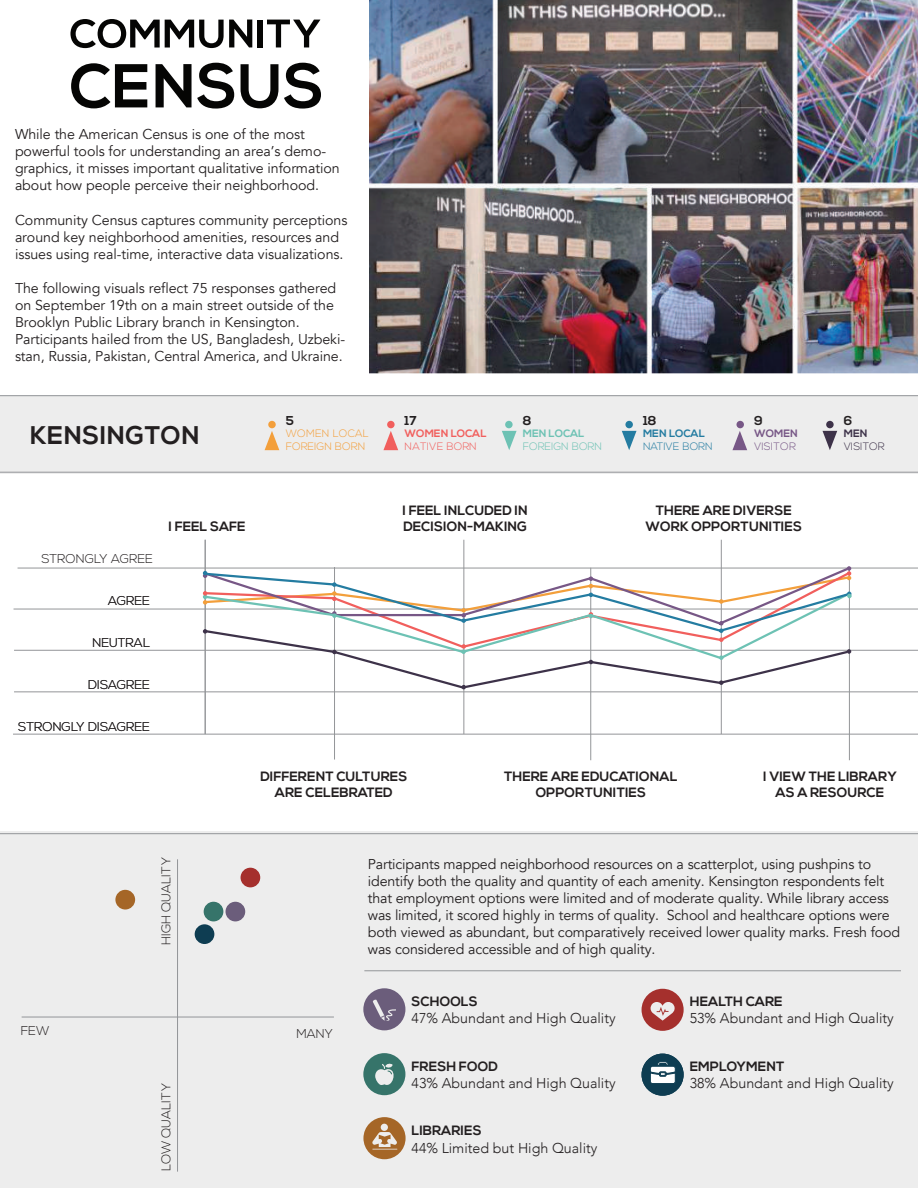
<style>
.page{position:relative;width:918px;height:1188px;background:#fff}
.page>*{position:absolute;margin:0;border:0;box-sizing:border-box;transform-origin:0 0}
.t1{font:700 25.5px "Nexa";letter-spacing:.02em;color:#231f20}
.t2{font:14.25px/17.1px "Avenir";letter-spacing:-.005em;color:#231f20}
.t3{font:300 14.25px "Avenir";color:#231f20}
.t4{font:700 13.5px/16.2px "Nexa";color:#231f20;text-align:center}
.t5{font:700 12.9px "Nexa";color:#231f20}
.t6{font:300 12.75px "Nexa";color:#231f20}
.t7{font:300 10.65px/12.9px "Nexa";letter-spacing:.01em;color:#f39f3b}
.t8{font:300 10.65px "Nexa";color:#6dc2b4}
.t9{font:300 10.65px "Nexa";color:#247ca1}
.t10{font:700 10.65px "Nexa";color:#f15f5d}
.t11{font:300 10.65px "Nexa";letter-spacing:.02em;color:#f15f5d}
.t12{font:700 10.65px "Nexa";color:#6dc2b4}
.t13{font:700 10.65px "Nexa";color:#247ca1}
.t14{font:300 10.65px "Nexa";color:#3d3249}
.t15{font:300 10.65px "Nexa";letter-spacing:.02em;color:#775786}
.t16{font:700 10.65px "Nexa";color:#775786}
.t17{font:700 10.65px "Nexa";color:#3d3249}
</style>
<div class="page">
<div style="left:0;top:831px;width:918px;height:357px;background:#ededed"></div>
<div style="left:0;top:395px;width:918px;height:78px;background:#ededed"></div>
<svg style="left:70px;top:19px;width:182px;height:29px"></svg>
<div style="left:257px;top:20px;width:5px;height:27px;background:#050504"></div>
<svg style="left:267px;top:20px;width:53px;height:27px"></svg>
<svg style="left:71px;top:63px;width:76px;height:45px"></svg>
<svg style="left:156px;top:63px;width:78px;height:46px"></svg>
<svg style="left:241px;top:64px;width:37px;height:44px"></svg>
<svg style="left:284px;top:63px;width:37px;height:46px"></svg>
<hr style="left:18px;top:568px;width:900px;height:1px;background:#939598">
<hr style="left:177px;top:859px;width:1px;height:313px;background:#939598">
<hr style="left:22px;top:1017px;width:312px;height:1px;background:#939598">
<svg style="left:363px;top:988px;width:42px;height:42px"></svg>
<svg style="left:363px;top:1053px;width:42px;height:42px"></svg>
<svg style="left:642px;top:989px;width:42px;height:42px"></svg>
<hr style="left:364px;top:970px;width:537px;height:1px;background:#939598">
<hr style="left:0;top:395px;width:918px;height:1px;background:#939598">
<hr style="left:0;top:472px;width:918px;height:1px;background:#939598">
<hr style="left:0;top:833px;width:918px;height:1px;background:#939598">
<div style="left:505px;top:421px;width:8px;height:7px;background:#6dc2b4;border-radius:50%"></div>
<svg style="left:732px;top:431px;width:15px;height:19px"></svg>
<div style="left:268px;top:421px;width:8px;height:7px;background:#f39f3b;border-radius:50%"></div>
<svg style="left:265px;top:431px;width:14px;height:19px"></svg>
<div style="left:625px;top:421px;width:8px;height:7px;background:#247ca1;border-radius:50%"></div>
<svg style="left:622px;top:431px;width:15px;height:19px"></svg>
<div style="left:826px;top:421px;width:8px;height:7px;background:#3d3249;border-radius:50%"></div>
<svg style="left:823px;top:431px;width:14px;height:19px"></svg>
<div style="left:387px;top:421px;width:8px;height:7px;background:#f15f5d;border-radius:50%"></div>
<svg style="left:383px;top:431px;width:15px;height:19px"></svg>
<div style="left:736px;top:421px;width:8px;height:7px;background:#775786;border-radius:50%"></div>
<svg style="left:502px;top:431px;width:15px;height:19px"></svg>
<hr style="left:13px;top:734px;width:905px;height:1px;background:#939598">
<svg style="left:363px;top:1117px;width:43px;height:42px"></svg>
<svg style="left:642px;top:1054px;width:42px;height:42px"></svg>
<hr style="left:463px;top:540px;width:1px;height:194px;background:#939598">
<hr style="left:14px;top:650px;width:904px;height:1px;background:#939598">
<hr style="left:14px;top:609px;width:904px;height:1px;background:#939598">
<hr style="left:205px;top:540px;width:1px;height:194px;background:#939598">
<hr style="left:334px;top:567px;width:1px;height:193px;background:#939598">
<hr style="left:590px;top:568px;width:1px;height:192px;background:#939598">
<hr style="left:721px;top:540px;width:1px;height:194px;background:#939598">
<hr style="left:849px;top:568px;width:1px;height:192px;background:#939598">
<hr style="left:14px;top:691px;width:904px;height:1px;background:#939598">
<svg style="left:203px;top:566px;width:649px;height:124px"></svg>
<div style="left:241px;top:868px;width:19px;height:19px;background:#a5302d;border-radius:50%"></div>
<div style="left:115px;top:890px;width:20px;height:20px;background:#a56627;border-radius:50%"></div>
<div style="left:195px;top:924px;width:19px;height:20px;background:#0e3d52;border-radius:50%"></div>
<div style="left:204px;top:902px;width:19px;height:19px;background:#36746a;border-radius:50%"></div>
<div style="left:226px;top:902px;width:19px;height:19px;background:#6b5d7b;border-radius:50%"></div>
<img style="left:369px;top:0;width:549px;height:374px">
<p class="t2" style="left:15px;top:126px;width:326px">While the American Census is one of the most powerful tools for understanding an area’s demo&shy;graphics, it misses important qualitative information about how people perceive their neighborhood.</p>
<p class="t2" style="left:15px;top:211px;width:334px">Community Census captures community perceptions around key neighborhood amenities, resources and issues using real-time, interactive data visualizations.</p>
<p class="t2" style="left:15px;top:280px;width:332px">The following visuals reflect 75 responses gathered on September 19th on a main street outside of the Brooklyn Public Library branch in Kensington.<br>Participants hailed from the US, Bangladesh, Uzbeki&shy;stan, Russia, Pakistan, Central America, and Ukraine.</p>
<h1 class="t1" style="left:30px;top:421px;width:171px">KENSINGTON</h1>
<p class="t6" style="left:41px;top:552px;width:113px">STRONGLY AGREE</p>
<p class="t6" style="left:108px;top:593px;width:43px">AGREE</p>
<p class="t6" style="left:92px;top:635px;width:59px">NEUTRAL</p>
<p class="t6" style="left:88px;top:677px;width:63px">DISAGREE</p>
<p class="t6" style="left:18px;top:719px;width:133px">STRONGLY DISAGREE</p>
<p class="t4" style="left:169px;top:519px;width:79px">I FEEL SAFE</p>
<p class="t5" style="left:286px;top:413px;width:10px">5</p>
<p class="t7" style="left:286px;top:428px;width:84px">WOMEN LOCAL<br>FOREIGN BORN</p>
<p class="t5" style="left:405px;top:413px;width:14px">17</p>
<p class="t10" style="left:405px;top:427px;width:84px">WOMEN LOCAL</p>
<p class="t11" style="left:405px;top:440px;width:74px">NATIVE BORN</p>
<p class="t5" style="left:523px;top:413px;width:10px">8</p>
<p class="t12" style="left:523px;top:427px;width:63px">MEN LOCAL</p>
<p class="t8" style="left:523px;top:440px;width:81px">FOREIGN BORN</p>
<p class="t4" style="left:403px;top:503px;width:127px;text-align:left">I FEEL INLCUDED IN<br>DECISION-MAKING</p>
<p class="t5" style="left:643px;top:413px;width:15px">18</p>
<p class="t13" style="left:643px;top:427px;width:64px">MEN LOCAL</p>
<p class="t9" style="left:643px;top:440px;width:71px">NATIVE BORN</p>
<p class="t5" style="left:754px;top:413px;width:10px">9</p>
<p class="t16" style="left:754px;top:427px;width:45px">WOMEN</p>
<p class="t15" style="left:754px;top:440px;width:43px">VISITOR</p>
<p class="t4" style="left:646px;top:503px;width:158px">THERE ARE DIVERSE<br>WORK OPPORTUNITIES</p>
<p class="t5" style="left:844px;top:413px;width:10px">6</p>
<p class="t17" style="left:844px;top:427px;width:25px">MEN</p>
<p class="t14" style="left:844px;top:440px;width:43px">VISITOR</p>
<p class="t6" style="left:159px;top:945px;width:89px;rotate:-90deg">HIGH QUALITY</p>
<p class="t4" style="left:260px;top:769px;width:149px">DIFFERENT CULTURES<br>ARE CELEBRATED</p>
<p class="t4" style="left:504px;top:769px;width:175px">THERE ARE EDUCATIONAL<br>OPPORTUNITIES</p>
<p class="t4" style="left:763px;top:769px;width:135px">I VIEW THE LIBRARY<br>AS A RESOURCE</p>
<p class="t2" style="left:368px;top:856px;width:534px">Participants mapped neighborhood resources on a scatterplot, using pushpins to identify both the quality and quantity of each amenity. Kensington respondents felt that employment options were limited and of moderate quality. While library access was limited, it scored highly in terms of quality. School and healthcare options were both viewed as abundant, but comparatively received lower quality marks. Fresh food was considered accessible and of high quality.</p>
<p class="t6" style="left:21px;top:1023px;width:30px">FEW</p>
<p class="t6" style="left:296px;top:1027px;width:38px">MANY</p>
<p class="t6" style="left:159px;top:1171px;width:89px;rotate:-90deg">LOW QUALITY</p>
<p class="t4" style="left:412px;top:994px;width:68px">SCHOOLS</p>
<p class="t3" style="left:412px;top:1010px;width:206px">47% Abundant and High Quality</p>
<p class="t4" style="left:412px;top:1058px;width:88px">FRESH FOOD</p>
<p class="t3" style="left:412px;top:1074px;width:206px">43% Abundant and High Quality</p>
<p class="t4" style="left:412px;top:1123px;width:72px">LIBRARIES</p>
<p class="t3" style="left:412px;top:1139px;width:187px">44% Limited but High Quality</p>
<p class="t4" style="left:690px;top:994px;width:94px">HEALTH CARE</p>
<p class="t3" style="left:690px;top:1010px;width:206px">53% Abundant and High Quality</p>
<p class="t4" style="left:690px;top:1058px;width:96px">EMPLOYMENT</p>
<p class="t3" style="left:690px;top:1074px;width:206px">38% Abundant and High Quality</p>
</div>
